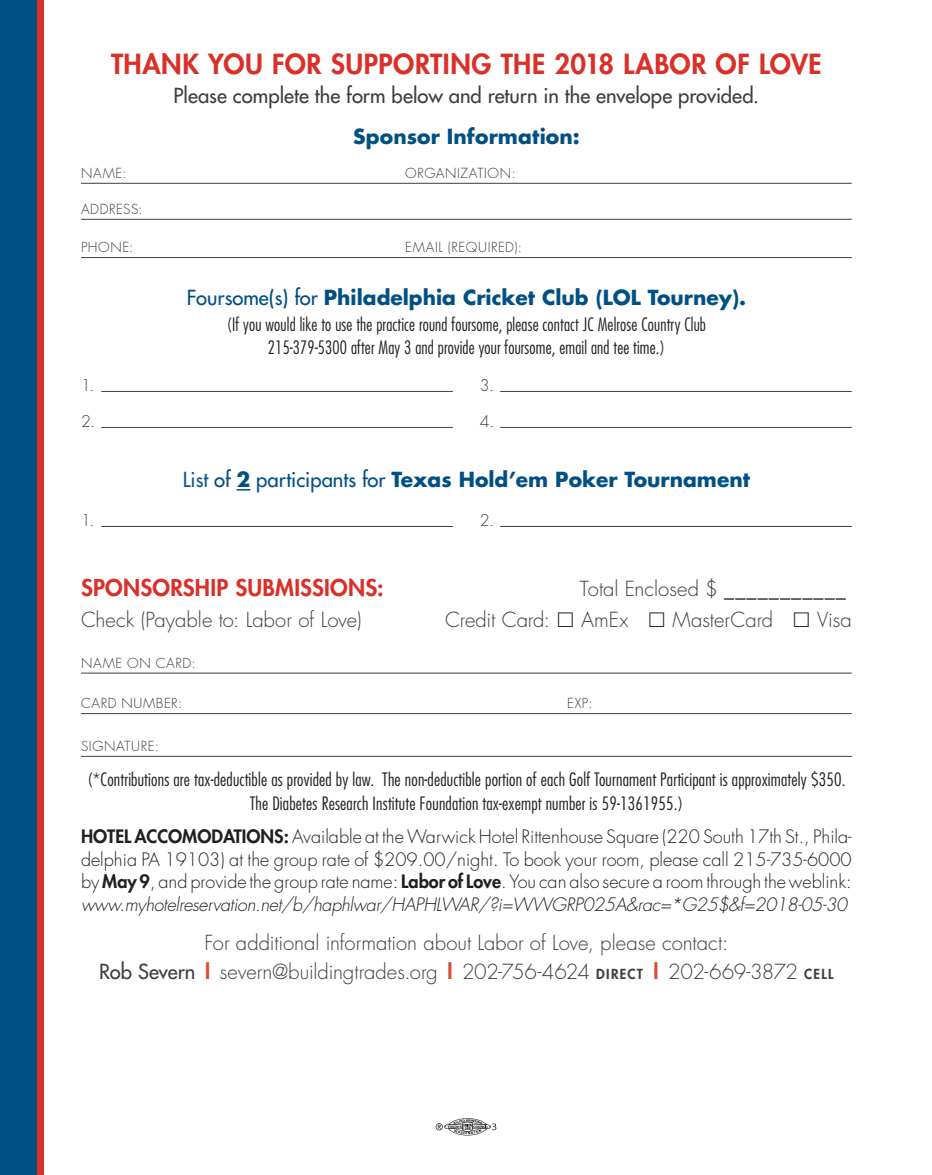
<style>
.page{position:relative;width:932px;height:1175px;background:#fff}
.page>*{position:absolute;margin:0;border:0;box-sizing:border-box;transform-origin:0 0}
.t1{font:800 27px "Futura";letter-spacing:.02em;color:#d93029}
.t2{font:800 22.5px "Futura";letter-spacing:.01em;color:#d93029}
.t3{font:300 20.25px/29.2px "Futura";letter-spacing:-.005em;color:#3e3e3f;text-align:center}
.t4{font:700 20.25px "Futura";color:#015084}
.t5{font:20.25px "Futura";color:#3e3e3f}
.t6{font:300 18px/22.5px "Futura";color:#231f20;text-align:justify}
.t7{font:300 condensed 18px/24.8px "Futura";letter-spacing:.01em;color:#231f20;text-align:center}
.t8{font:300 condensed 18px/22.5px "Futura";letter-spacing:.01em;color:#231f20;text-align:center;scale:.96 1}
.t9{font:300 15.75px "Futura";color:#3e3e3f}
.t10{font:300 13.5px "Futura";letter-spacing:.045em;color:#3e3e3f}
.s1{font-weight:400}
.s2{font-weight:400;color:#0c5a8c}
.s3{font-weight:800}
.s4{font-style:italic}
.s5{font-weight:700;color:#db4b35}
.s6{font-weight:800;font-size:13.5px}
</style>
<div class="page">
<hr style="left:81px;top:183px;width:770px;height:1px;background:#3e3e3f">
<hr style="left:81px;top:219px;width:770px;height:1px;background:#3e3e3f">
<hr style="left:81px;top:257px;width:770px;height:1px;background:#3e3e3f">
<hr style="left:101px;top:391px;width:352px;height:1px;background:#3e3e3f">
<hr style="left:101px;top:427px;width:352px;height:1px;background:#3e3e3f">
<hr style="left:500px;top:391px;width:351px;height:1px;background:#3e3e3f">
<hr style="left:500px;top:427px;width:351px;height:1px;background:#3e3e3f">
<svg style="left:236px;top:489px;width:14px;height:1px"></svg>
<hr style="left:101px;top:526px;width:352px;height:1px;background:#3e3e3f">
<hr style="left:500px;top:526px;width:351px;height:1px;background:#3e3e3f">
<hr style="left:81px;top:672px;width:770px;height:1px;background:#3e3e3f">
<hr style="left:81px;top:713px;width:770px;height:1px;background:#3e3e3f">
<hr style="left:81px;top:756px;width:770px;height:1px;background:#3e3e3f">
<div style="left:0;top:0;width:38px;height:1174px;background:#015084"></div>
<svg style="left:435px;top:1118px;width:61px;height:17px"></svg>
<div style="left:38px;top:0;width:6px;height:1174px;background:#d93029"></div>
<h1 class="t1" style="left:111px;top:46px;width:712px">THANK YOU FOR SUPPORTING THE 2018 LABOR OF LOVE</h1>
<p class="t5" style="left:174px;top:83px;width:587px">Please complete the form below and return in the envelope provided.</p>
<p class="t4" style="left:353px;top:122px;width:228px">Sponsor Information:</p>
<p class="t10" style="left:81px;top:164px;width:47px">NAME:</p>
<p class="t10" style="left:405px;top:164px;width:112px">ORGANIZATION:</p>
<p class="t10" style="left:81px;top:200px;width:63px">ADDRESS:</p>
<p class="t10" style="left:81px;top:238px;width:54px">PHONE:</p>
<p class="t10" style="left:405px;top:238px;width:118px">EMAIL (REQUIRED):</p>
<p class="t4" style="left:187px;top:283px;width:561px"><span class="s1">Foursome(s) for</span> Philadelphia Cricket Club (LOL Tourney).</p>
<p class="t8" style="left:227px;top:313px;width:500px">(If you would like to use the practice round foursome, please contact JC Melrose Country Club<br>215-379-5300 after May 3 and provide your foursome, email and tee time.)</p>
<p class="t9" style="left:81px;top:375px;width:15px">1.</p>
<p class="t9" style="left:81px;top:411px;width:16px">2.</p>
<p class="t9" style="left:480px;top:375px;width:16px">3.</p>
<p class="t9" style="left:480px;top:411px;width:16px">4.</p>
<p class="t4" style="left:183px;top:465px;width:569px"><span class="s2">List</span> <span class="s1">of</span> 2 <span class="s1">participants for</span> Texas Hold’em Poker Tournament</p>
<p class="t9" style="left:81px;top:510px;width:15px">1.</p>
<p class="t9" style="left:480px;top:510px;width:16px">2.</p>
<p class="t2" style="left:81px;top:572px;width:304px">SPONSORSHIP SUBMISSIONS:</p>
<p class="t3" style="left:580px;top:574px;width:268px">Total Enclosed $ ___________</p>
<p class="t3" style="left:81px;top:605px;width:282px">Check (Payable to: Labor of Love)</p>
<p class="t3" style="left:445px;top:605px;width:106px">Credit Card:</p>
<p class="t3" style="left:581px;top:605px;width:49px">AmEx</p>
<p class="t3" style="left:672px;top:605px;width:102px">MasterCard</p>
<p class="t3" style="left:817px;top:605px;width:36px">Visa</p>
<p class="t10" style="left:81px;top:654px;width:116px">NAME ON CARD:</p>
<p class="t10" style="left:81px;top:694px;width:103px">CARD NUMBER:</p>
<p class="t10" style="left:567px;top:694px;width:27px">EXP:</p>
<p class="t10" style="left:81px;top:737px;width:79px">SIGNATURE:</p>
<p class="t7" style="left:87px;top:766px;width:759px">(*Contributions are tax-deductible as provided by law. The non-deductible portion of each Golf Tournament Participant is approximately $350.<br>The Diabetes Research Institute Foundation tax-exempt number is 59-1361955.)</p>
<p class="t6" style="left:81px;top:825px;width:772px"><span class="s3">HOTEL ACCOMODATIONS:</span> Available at the Warwick Hotel Rittenhouse Square (220 South 17th St., Phila&shy;delphia PA 19103) at the group rate of $209.00/night. To book your room, please call 215-735-6000 by <span class="s3">May 9</span>, and provide the group rate name: <span class="s3">Labor of Love</span>. You can also secure a room through the weblink: <span class="s4">www.myhotelreservation.net/b/haphlwar/HAPHLWAR/?i=WWGRP025A&amp;rac=*G25$&amp;f=2018-05-30</span></p>
<p class="t3" style="left:99px;top:928px;width:735px">For additional information about Labor of Love, please contact:<br><span class="s1">Rob Severn</span> <span class="s5">|</span> severn@buildingtrades.org <span class="s5">|</span> 202-756-4624 <span class="s6">DIRECT</span> <span class="s5">|</span> 202-669-3872 <span class="s6">CELL</span></p>
</div>
